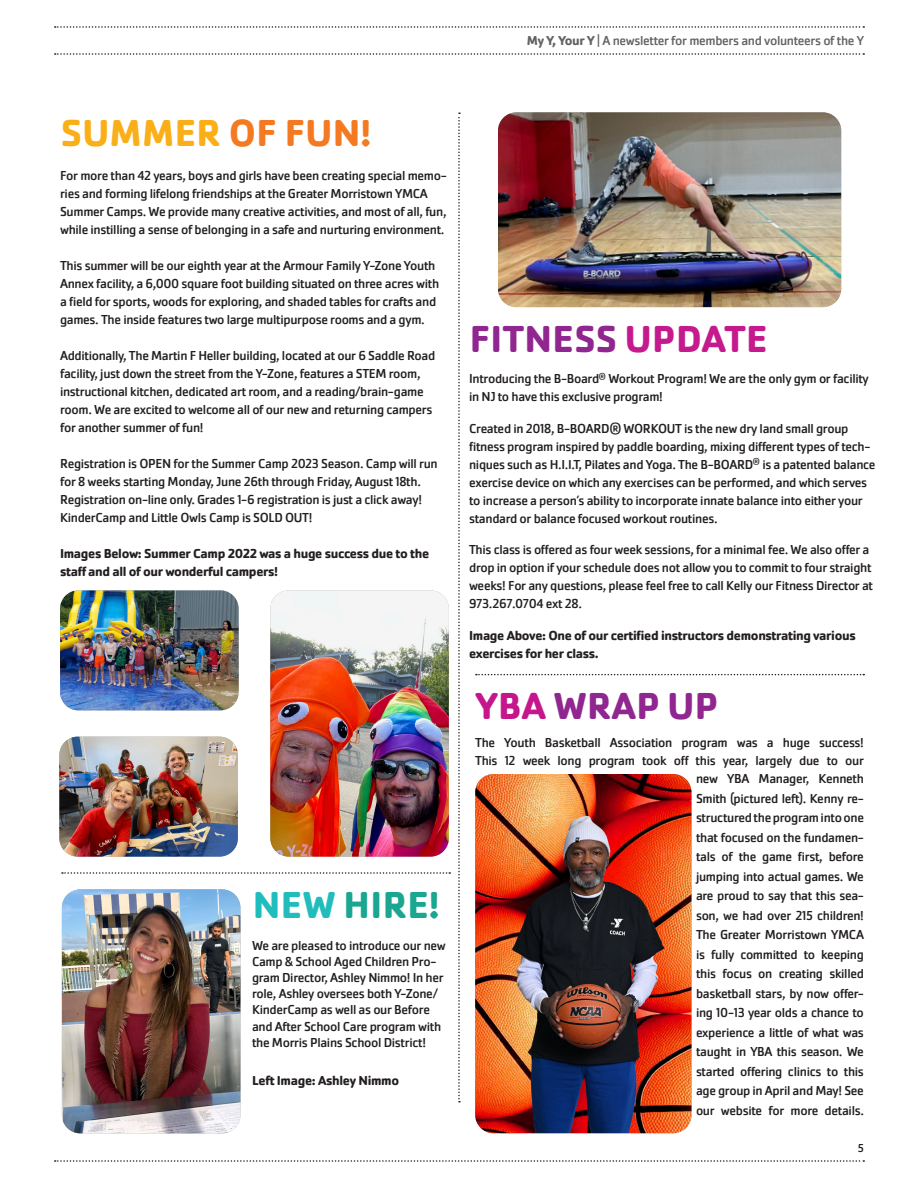
<style>
.page{position:relative;width:918px;height:1188px;background:#fff}
.page>*{position:absolute;margin:0;border:0;box-sizing:border-box;transform-origin:0 0}
.Heading_2{font:700 39px "Cachet Pro";letter-spacing:.01em;color:#90268f}
.Heading_2-2{font:700 39px "Cachet Pro";letter-spacing:.01em;color:#faaf18}
.Heading_2-3{font:700 39px "Cachet Pro";letter-spacing:.01em;color:#1aa691}
.Body_copy{font:13.5px/19.5px "Cachet Pro";letter-spacing:-.025em;color:#231f20}
.Heading_2-4{font:13.5px/18px "Cachet Pro";letter-spacing:-.025em;color:#231f20}
.Body_copy-2{font:700 13.5px/18px "Cachet Pro";letter-spacing:-.025em;color:#231f20}
.Byline___Image_Caption{font:700 13.5px/18px "Cachet Pro";letter-spacing:-.025em;color:#231f20}
.Address{font:13.5px "Cachet Pro";letter-spacing:-.025em;color:#636366}
.t1{font:12px "Cachet Pro";color:#231f20}
.s1{font-weight:700}
.s2{color:#f47921}
.s3{color:#21bdbd}
.s4{color:#c5198e}
.s5{color:#c5168c}
</style>
<div class="page">
<img style="left:498px;top:112px;width:343px;height:195px">
<img style="left:475px;top:774px;width:217px;height:359px">
<svg style="left:476px;top:674px;width:388px;height:1px"></svg>
<svg style="left:55px;top:26px;width:809px;height:2px"></svg>
<svg style="left:55px;top:1160px;width:809px;height:2px"></svg>
<svg style="left:55px;top:53px;width:809px;height:2px"></svg>
<svg style="left:458px;top:112px;width:2px;height:990px"></svg>
<svg style="left:62px;top:872px;width:388px;height:2px"></svg>
<img style="left:59px;top:737px;width:179px;height:120px">
<img style="left:270px;top:590px;width:179px;height:267px">
<img style="left:60px;top:590px;width:179px;height:120px">
<img style="left:62px;top:889px;width:178px;height:244px">
<p class="Address" style="left:527px;top:33px;width:339px"><span class="s1">My Y, Your Y</span> | A newsletter for members and volunteers of the Y</p>
<p class="Heading_2-2" style="left:61px;top:108px;width:312px">SUMMER <span class="s2">OF FUN!</span></p>
<p class="Body_copy" style="left:60px;top:167px;width:388px;line-height:18px">For more than 42 years, boys and girls have been creating special memo&shy;ries and forming lifelong friendships at the Greater Morristown YMCA Summer Camps. We provide many creative activities, and most of all, fun, while instilling a sense of belonging in a safe and nurturing environment.</p>
<p class="Body_copy" style="left:60px;top:257px;width:381px;line-height:18px">This summer will be our eighth year at the Armour Family Y-Zone Youth Annex facility, a 6,000 square foot building situated on three acres with a field for sports, woods for exploring, and shaded tables for crafts and games. The inside features two large multipurpose rooms and a gym.</p>
<p class="Body_copy" style="left:60px;top:347px;width:377px;line-height:18px">Additionally, The Martin F Heller building, located at our 6 Saddle Road facility, just down the street from the Y-Zone, features a STEM room, instructional kitchen, dedicated art room, and a reading/brain-game room. We are excited to welcome all of our new and returning campers for another summer of fun!</p>
<p class="Body_copy" style="left:60px;top:455px;width:379px;line-height:18px">Registration is OPEN for the Summer Camp 2023 Season. Camp will run for 8 weeks starting Monday, June 26th through Friday, August 18th.<br>Registration on-line only. Grades 1-6 registration is just a click away!<br>KinderCamp and Little Owls Camp is SOLD OUT!</p>
<p class="Body_copy-2" style="left:60px;top:544px;width:371px">Images Below: Summer Camp 2022 was a huge success due to the staff and all of our wonderful campers!</p>
<p class="Heading_2-3" style="left:253px;top:881px;width:189px"><span class="s3">NEW</span> HIRE!</p>
<p class="Body_copy" style="left:252px;top:937px;width:195px;line-height:16.2px">We are pleased to introduce our new Camp &amp; School Aged Children Pro&shy;gram Director, Ashley Nimmo! In her role, Ashley oversees both Y-Zone/ KinderCamp as well as our Before and After School Care program with the Morris Plains School District!</p>
<p class="Body_copy-2" style="left:252px;top:1071px;width:149px">Left Image: Ashley Nimmo</p>
<p class="Heading_2" style="left:470px;top:314px;width:299px">FITNESS <span class="s4">UPDATE</span></p>
<p class="Heading_2-4" style="left:469px;top:370px;width:401px">Introducing the B-Board<sup>®</sup> Workout Program! We are the only gym or facility in NJ to have this exclusive program!</p>
<p class="Heading_2-4" style="left:469px;top:419px;width:408px">Created in 2018, B-BOARD® WORKOUT is the new dry land small group fitness program inspired by paddle boarding, mixing different types of tech&shy;niques such as H.I.I.T, Pilates and Yoga. The B-BOARD<sup>®</sup> is a patented balance exercise device on which any exercises can be performed, and which serves to increase a person’s ability to incorporate innate balance into either your standard or balance focused workout routines.</p>
<p class="Heading_2-4" style="left:469px;top:541px;width:406px">This class is offered as four week sessions, for a minimal fee. We also offer a drop in option if your schedule does not allow you to commit to four straight weeks! For any questions, please feel free to call Kelly our Fitness Director at 973.267.0704 ext 28.</p>
<p class="Byline___Image_Caption" style="left:469px;top:626px;width:388px">Image Above: One of our certified instructors demonstrating various exercises for her class.</p>
<p class="Heading_2" style="left:476px;top:681px;width:244px"><span class="s5">YBA</span> WRAP UP</p>
<p class="Body_copy" style="left:475px;top:734px;width:390px;line-height:18px">The Youth Basketball Association program was a huge success!<br>This 12 week long program took off this year, largely due to our</p>
<p class="Body_copy" style="left:696px;top:769px;width:170px;text-align:justify">new YBA Manager, Kenneth Smith (pictured left). Kenny re&shy;structured the program into one that focused on the fundamen&shy;tals of the game first, before jumping into actual games. We are proud to say that this sea&shy;son, we had over 215 children!<br>The Greater Morristown YMCA is fully committed to keeping this focus on creating skilled basketball stars, by now offer&shy;ing 10-13 year olds a chance to experience a little of what was taught in YBA this season. We started offering clinics to this age group in April and May! See our website for more details.</p>
<p class="t1" style="left:858px;top:1141px;width:8px">5</p>
</div>
